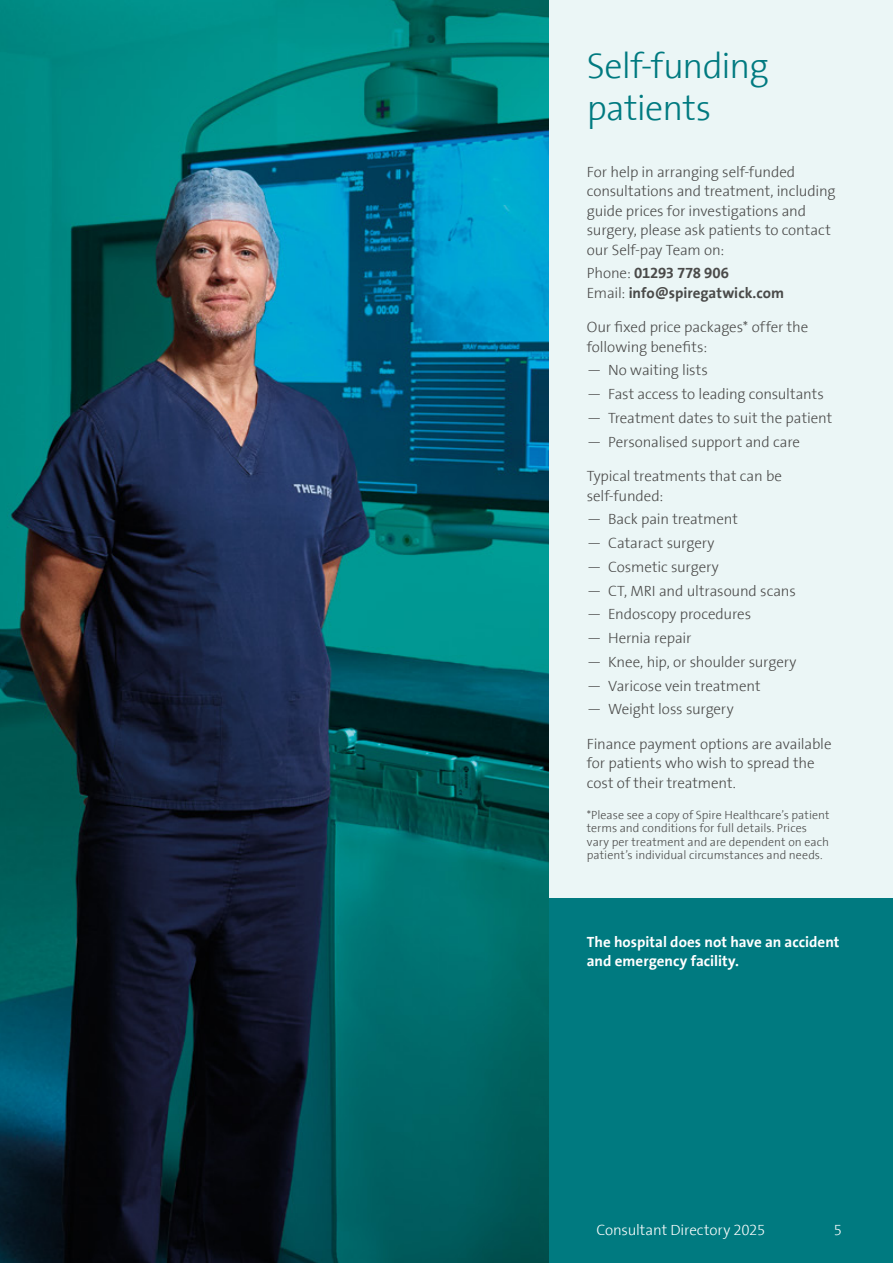
<style>
.page{position:relative;width:893px;height:1263px;background:#fff}
.page>*{position:absolute;margin:0;border:0;box-sizing:border-box;transform-origin:0 0}
.t1{font:300 36px/42px "The Sans Spire";letter-spacing:-.02em;color:#007a80}
.t2{font:300 15px/19.5px "The Sans Spire";letter-spacing:-.005em;color:#4a4a49}
.t3{font:700 15px/19.5px "The Sans Spire";color:#fff}
.t4{font:700 15px/19.5px "The Sans Spire";color:#4a4a49}
.t5{font:300 15px "The Sans Spire";letter-spacing:-.01em;color:#fff}
.t6{font:300 12px/13.5px "The Sans Spire";letter-spacing:.005em;color:#4a4a49}
.s1{font-weight:300}
</style>
<div class="page">
<div style="left:549px;top:897px;width:344px;height:366px;background:#007a80"></div>
<div style="left:459px;top:0;width:434px;height:897px;background:#ebf6f6"></div>
<img style="left:0;top:0;width:549px;height:1263px">
<h1 class="t1" style="left:587px;top:45px;width:183px">Self-funding patients</h1>
<p class="t2" style="left:587px;top:162px;width:250px">For help in arranging self-funded consultations and treatment, including guide prices for investigations and surgery, please ask patients to contact our Self-pay Team on:</p>
<p class="t4" style="left:587px;top:263px;width:199px"><span class="s1">Phone:</span> 01293 778 906<br><span class="s1">Email:</span> info@spiregatwick.com</p>
<p class="t2" style="left:587px;top:318px;width:223px">Our fixed price packages* offer the following benefits:</p>
<p class="t2" style="left:587px;top:361px;width:123px">— No waiting lists</p>
<p class="t2" style="left:587px;top:385px;width:239px">— Fast access to leading consultants</p>
<p class="t2" style="left:587px;top:408px;width:247px">— Treatment dates to suit the patient</p>
<p class="t2" style="left:587px;top:432px;width:215px">— Personalised support and care</p>
<p class="t2" style="left:587px;top:466px;width:197px">Typical treatments that can be self-funded:</p>
<p class="t2" style="left:587px;top:510px;width:153px">— Back pain treatment</p>
<p class="t2" style="left:587px;top:533px;width:129px">— Cataract surgery</p>
<p class="t2" style="left:587px;top:557px;width:133px">— Cosmetic surgery</p>
<p class="t2" style="left:587px;top:581px;width:210px">— CT, MRI and ultrasound scans</p>
<p class="t2" style="left:587px;top:605px;width:166px">— Endoscopy procedures</p>
<p class="t2" style="left:587px;top:628px;width:106px">— Hernia repair</p>
<p class="t2" style="left:587px;top:652px;width:211px">— Knee, hip, or shoulder surgery</p>
<p class="t2" style="left:587px;top:676px;width:175px">— Varicose vein treatment</p>
<p class="t2" style="left:587px;top:700px;width:148px">— Weight loss surgery</p>
<p class="t2" style="left:587px;top:734px;width:246px">Finance payment options are available for patients who wish to spread the cost of their treatment.</p>
<p class="t6" style="left:587px;top:808px;width:244px">*Please see a copy of Spire Healthcare’s patient terms and conditions for full details. Prices vary per treatment and are dependent on each patient’s individual circumstances and needs.</p>
<p class="t3" style="left:587px;top:932px;width:254px">The hospital does not have an accident and emergency facility.</p>
<p class="t5" style="left:596px;top:1221px;width:171px">Consultant Directory 2025</p>
<p class="t5" style="left:834px;top:1221px;width:10px">5</p>
</div>
